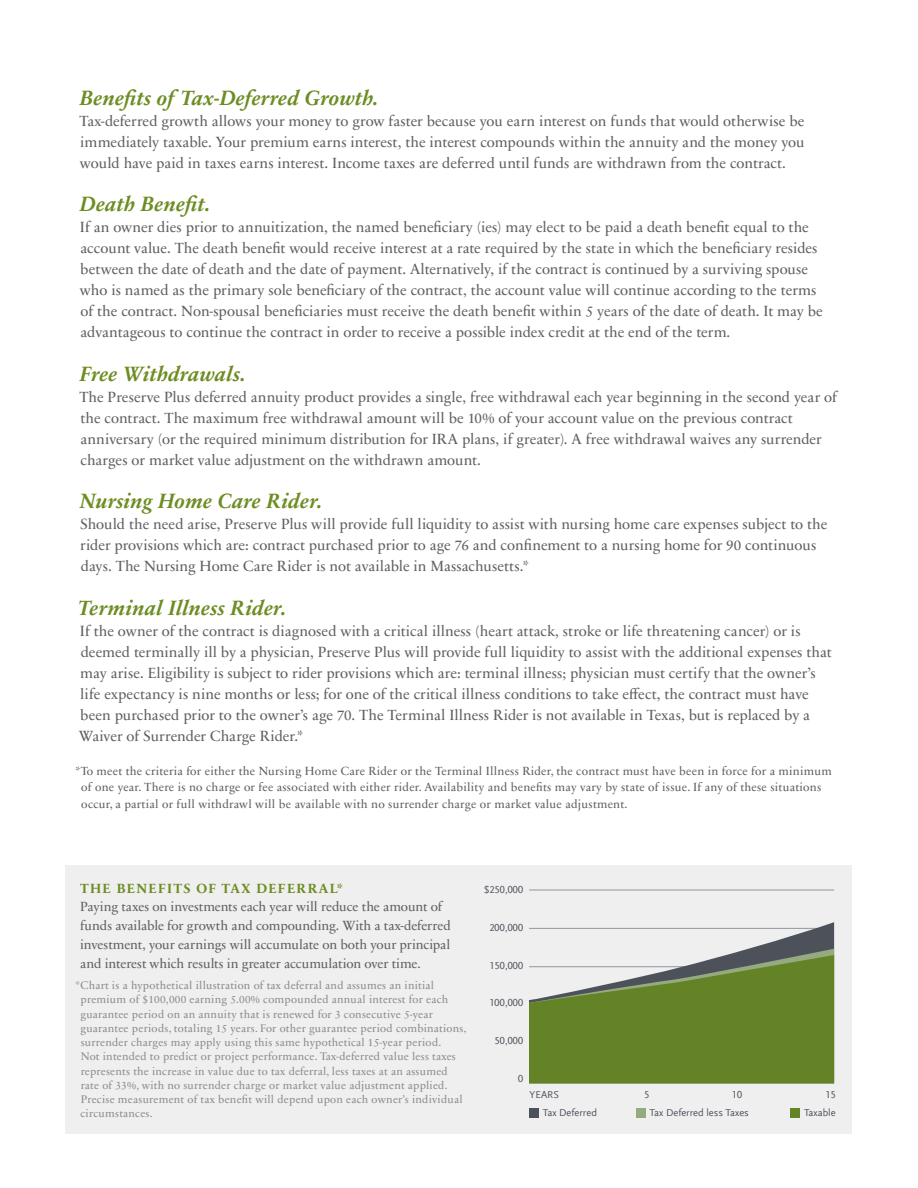
<style>
.page{position:relative;width:918px;height:1188px;background:#fff}
.page>*{position:absolute;margin:0;border:0;box-sizing:border-box;transform-origin:0 0}
.t1{font:italic 700 21px "Sabon Next LT";letter-spacing:.01em;color:#6d8d23}
.t2{font:15px/21px "Sabon Next LT";color:#5f6062}
.t3{font:13.5px/18.8px "Sabon Next LT";letter-spacing:-.005em;color:#5f6062}
.t4{font:13.5px "Sabon Next LT Bold SC";letter-spacing:.095em;color:#6d8d23}
.t5{font:12px/16.5px "Sabon Next LT";letter-spacing:.02em;color:#5f6062}
.t6{font:11.25px/14.2px "Sabon Next LT";letter-spacing:.02em;color:#8a8c8e}
.t7{font:10.5px "Scala Sans Offc Pro";color:#4d525a}
.t8{font:10.5px "Scala Sans Sc Offc Pro";color:#4d525a}
</style>
<div class="page">
<div style="left:65px;top:865px;width:786px;height:269px;background:#efeff0"></div>
<hr style="left:529px;top:890px;width:305px;height:1px;background:#91969d">
<div style="left:530px;top:1108px;width:9px;height:9px;background:#4d525a"></div>
<div style="left:636px;top:1108px;width:9px;height:9px;background:#95aa7e"></div>
<div style="left:790px;top:1108px;width:9px;height:9px;background:#648326"></div>
<svg style="left:529px;top:922px;width:305px;height:27px"></svg>
<svg style="left:529px;top:949px;width:305px;height:134px;background:#789049"></svg>
<h1 class="t1" style="left:80px;top:85px;width:300px">Benefits of Tax-Deferred Growth.</h1>
<p class="t2" style="left:79px;top:110px;width:727px;text-align:justify">Tax-deferred growth allows your money to grow faster because you earn interest on funds that would otherwise be immediately taxable. Your premium earns interest, the interest compounds within the annuity and the money you would have paid in taxes earns interest. Income taxes are deferred until funds are withdrawn from the contract.</p>
<h1 class="t1" style="left:80px;top:192px;width:132px">Death Benefit.</h1>
<p class="t2" style="left:80px;top:217px;width:744px">If an owner dies prior to annuitization, the named beneficiary (ies) may elect to be paid a death benefit equal to the account value. The death benefit would receive interest at a rate required by the state in which the beneficiary resides between the date of death and the date of payment. Alternatively, if the contract is continued by a surviving spouse who is named as the primary sole beneficiary of the contract, the account value will continue according to the terms of the contract. Non-spousal beneficiaries must receive the death benefit within 5 years of the date of death. It may be advantageous to continue the contract in order to receive a possible index credit at the end of the term.</p>
<h1 class="t1" style="left:80px;top:361px;width:167px">Free Withdrawals.</h1>
<p class="t2" style="left:79px;top:386px;width:759px">The Preserve Plus deferred annuity product provides a single, free withdrawal each year beginning in the second year of the contract. The maximum free withdrawal amount will be 10% of your account value on the previous contract anniversary (or the required minimum distribution for IRA plans, if greater). A free withdrawal waives any surrender charges or market value adjustment on the withdrawn amount.</p>
<h1 class="t1" style="left:80px;top:489px;width:244px">Nursing Home Care Rider.</h1>
<p class="t2" style="left:80px;top:514px;width:749px">Should the need arise, Preserve Plus will provide full liquidity to assist with nursing home care expenses subject to the rider provisions which are: contract purchased prior to age 76 and confinement to a nursing home for 90 continuous days. The Nursing Home Care Rider is not available in Massachusetts.*</p>
<h1 class="t1" style="left:78px;top:595px;width:210px">Terminal Illness Rider.</h1>
<p class="t2" style="left:79px;top:620px;width:754px">If the owner of the contract is diagnosed with a critical illness (heart attack, stroke or life threatening cancer) or is deemed terminally ill by a physician, Preserve Plus will provide full liquidity to assist with the additional expenses that may arise. Eligibility is subject to rider provisions which are: terminal illness; physician must certify that the owner’s life expectancy is nine months or less; for one of the critical illness conditions to take effect, the contract must have been purchased prior to the owner’s age 70. The Terminal Illness Rider is not available in Texas, but is replaced by a Waiver of Surrender Charge Rider.*</p>
<p class="t5" style="left:81px;top:763px;width:752px;text-indent:-6px">*To meet the criteria for either the Nursing Home Care Rider or the Terminal Illness Rider, the contract must have been in force for a minimum of one year. There is no charge or fee associated with either rider. Availability and benefits may vary by state of issue. If any of these situations occur, a partial or full withdrawl will be available with no surrender charge or market value adjustment.</p>
<p class="t4" style="left:80px;top:880px;width:264px">THE BENEFITS OF TAX DEFERRAL*</p>
<p class="t3" style="left:80px;top:898px;width:372px">Paying taxes on investments each year will reduce the amount of funds available for growth and compounding. With a tax-deferred investment, your earnings will accumulate on both your principal and interest which results in greater accumulation over time.</p>
<p class="t6" style="left:81px;top:978px;width:388px;text-indent:-5px">*Chart is a hypothetical illustration of tax deferral and assumes an initial premium of $100,000 earning 5.00% compounded annual interest for each guarantee period on an annuity that is renewed for 3 consecutive 5-year guarantee periods, totaling 15 years. For other guarantee period combinations, surrender charges may apply using this same hypothetical 15-year period.<br>Not intended to predict or project performance. Tax-deferred value less taxes represents the increase in value due to tax deferral, less taxes at an assumed rate of 33%, with no surrender charge or market value adjustment applied.<br>Precise measurement of tax benefit will depend upon each owner’s individual circumstances.</p>
<p class="t7" style="left:484px;top:884px;width:41px">$250,000</p>
<p class="t7" style="left:489px;top:922px;width:36px">200,000</p>
<p class="t7" style="left:489px;top:959px;width:36px">150,000</p>
<p class="t7" style="left:489px;top:997px;width:36px">100,000</p>
<p class="t7" style="left:495px;top:1035px;width:30px">50,000</p>
<p class="t7" style="left:518px;top:1072px;width:7px">0</p>
<p class="t8" style="left:530px;top:1088px;width:31px">YEARS</p>
<p class="t7" style="left:644px;top:1088px;width:7px">5</p>
<p class="t7" style="left:732px;top:1088px;width:12px">10</p>
<p class="t7" style="left:825px;top:1088px;width:12px">15</p>
<p class="t7" style="left:543px;top:1106px;width:56px">Tax Deferred</p>
<p class="t7" style="left:650px;top:1106px;width:101px">Tax Deferred less Taxes</p>
<p class="t7" style="left:804px;top:1106px;width:33px">Taxable</p>
</div>
